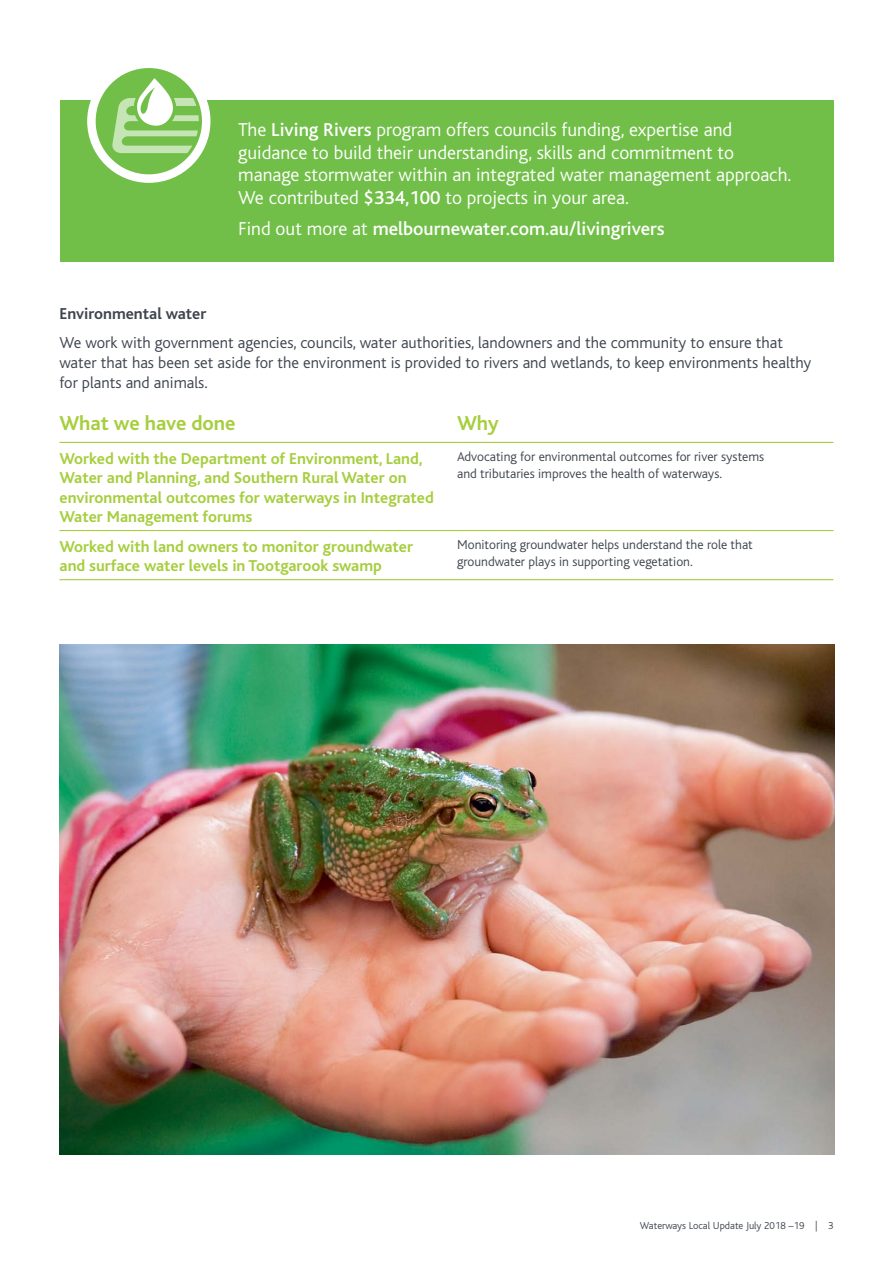
<style>
.page{position:relative;width:893px;height:1263px;background:#fff}
.page>*{position:absolute;margin:0;border:0;box-sizing:border-box;transform-origin:0 0}
.t1{font:700 21px "Bliss";letter-spacing:-.005em;color:#a6ce3d}
.t2{font:300 19.5px/22.5px "Bliss";color:#fff}
.t3{font:500 19.5px "Bliss";color:#fff}
.t4{font:700 16.5px/19.5px "Bliss";color:#a6ce3d}
.t5{font:300 16.5px/20.2px "Bliss";color:#3f454f}
.t6{font:700 16.5px "Bliss";color:#3f454f}
.t7{font:300 13.5px/16.5px "Bliss";color:#3f454f}
.t8{font:300 10.5px "Bliss";color:#3f454f}
.s1{font-weight:500}
.s2{font-weight:300}
</style>
<div class="page">
<hr style="left:60px;top:442px;width:397px;height:1px;background:#a6ce3d">
<hr style="left:457px;top:442px;width:376px;height:1px;background:#a6ce3d">
<hr style="left:60px;top:530px;width:397px;height:1px;background:#a6ce3d">
<hr style="left:457px;top:530px;width:376px;height:1px;background:#a6ce3d">
<hr style="left:60px;top:579px;width:397px;height:1px;background:#a6ce3d">
<hr style="left:457px;top:579px;width:376px;height:1px;background:#a6ce3d">
<img style="left:60px;top:644px;width:774px;height:510px">
<div style="left:60px;top:100px;width:773px;height:161px;background:#71bf48"></div>
<div style="left:87px;top:60px;width:123px;height:123px;background:#fff;border-radius:50%"></div>
<div style="left:96px;top:68px;width:106px;height:106px;background:#71bf48;border-radius:50%"></div>
<svg style="left:112px;top:78px;width:87px;height:75px"></svg>
<p class="t2" style="left:238px;top:119px;width:555px">The <span class="s1">Living Rivers</span> program offers councils funding, expertise and guidance to build their understanding, skills and commitment to manage stormwater within an integrated water management approach.<br>We contributed <span class="s1">$334,100</span> to projects in your area.</p>
<p class="t3" style="left:238px;top:218px;width:428px"><span class="s2">Find out more at</span> melbournewater.com.au/livingrivers</p>
<p class="t6" style="left:60px;top:305px;width:148px">Environmental water</p>
<p class="t5" style="left:60px;top:332px;width:753px">We work with government agencies, councils, water authorities, landowners and the community to ensure that water that has been set aside for the environment is provided to rivers and wetlands, to keep environments healthy for plants and animals.</p>
<p class="t1" style="left:60px;top:412px;width:178px">What we have done</p>
<p class="t1" style="left:457px;top:412px;width:43px">Why</p>
<p class="t4" style="left:60px;top:449px;width:376px">Worked with the Department of Environment, Land, Water and Planning, and Southern Rural Water on environmental outcomes for waterways in Integrated Water Management forums</p>
<p class="t7" style="left:457px;top:449px;width:309px">Advocating for environmental outcomes for river systems and tributaries improves the health of waterways.</p>
<p class="t4" style="left:60px;top:537px;width:355px">Worked with land owners to monitor groundwater and surface water levels in Tootgarook swamp</p>
<p class="t7" style="left:457px;top:537px;width:297px">Monitoring groundwater helps understand the role that groundwater plays in supporting vegetation.</p>
<p class="t8" style="left:640px;top:1220px;width:195px">Waterways Local Update July 2018 –19 | 3</p>
</div>
